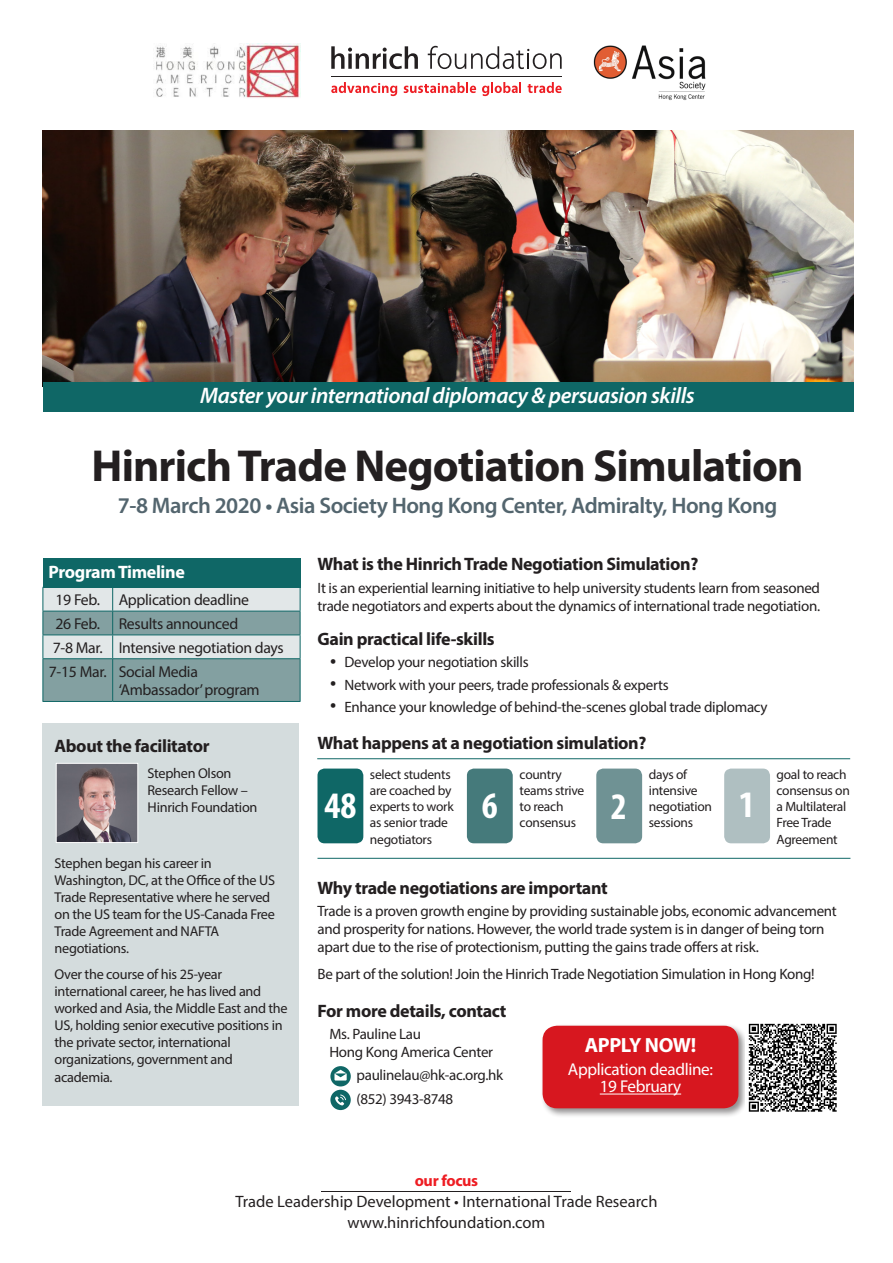
<style>
.page{position:relative;width:893px;height:1263px;background:#fff}
.page>*{position:absolute;margin:0;border:0;box-sizing:border-box;transform-origin:0 0}
.t1{font:700 45px "Myriad Pro";letter-spacing:-.02em;color:#231f20}
.t2{font:700 condensed 37.5px "Myriad Pro";color:#fff}
.t3{font:600 22.5px "Myriad Pro";letter-spacing:-.02em;color:#53656e}
.t4{font:italic 600 22.5px "Myriad Pro";letter-spacing:-.02em;color:#fff}
.t5{font:700 20.55px "Myriad Pro";letter-spacing:-.02em;color:#fff}
.t6{font:700 18px "Myriad Pro";letter-spacing:-.02em;color:#231f20}
.t7{font:700 18px "Myriad Pro";letter-spacing:-.02em;color:#fff}
.t8{font:17.1px/17.1px "Myriad Pro";letter-spacing:-.02em;color:#fff;text-align:center}
.t9{font:16.5px/21px "Myriad Pro";color:#231f20;text-align:center}
.t10{font:700 16.05px "Myriad Pro";letter-spacing:-.02em;color:#ee1d23}
.t11{font:15.75px/18.9px "Myriad Pro";letter-spacing:-.02em;color:#231f20}
.t12{font:15px/18px "Myriad Pro";letter-spacing:-.02em;color:#231f20}
.t13{font:14.25px/17.1px "Myriad Pro";letter-spacing:-.02em;color:#231f20}
.t14{font:13.5px/16.2px "Myriad Pro";letter-spacing:-.02em;color:#231f20}
.s1{font-family:"Helvetica";font-weight:700;font-size:21px}
</style>
<div class="page">
<img style="left:155px;top:43px;width:145px;height:55px">
<svg style="left:331px;top:82px;width:66px;height:14px"></svg>
<svg style="left:404px;top:82px;width:72px;height:11px"></svg>
<svg style="left:482px;top:82px;width:39px;height:14px"></svg>
<svg style="left:528px;top:82px;width:34px;height:11px"></svg>
<hr style="left:331px;top:76px;width:231px;height:1px;background:#231f20">
<svg style="left:331px;top:46px;width:87px;height:23px"></svg>
<svg style="left:428px;top:46px;width:134px;height:23px"></svg>
<img style="left:593px;top:45px;width:113px;height:55px">
<svg style="left:43px;top:587px;width:258px;height:114px;background:#a4babb"></svg>
<hr style="left:43px;top:658px;width:70px;height:1px;background:#0f6766">
<hr style="left:43px;top:659px;width:1px;height:42px;background:#0f6766">
<hr style="left:43px;top:701px;width:70px;height:1px;background:#0f6766">
<hr style="left:113px;top:658px;width:187px;height:1px;background:#0f6766">
<hr style="left:112px;top:659px;width:1px;height:42px;background:#0f6766">
<hr style="left:300px;top:659px;width:1px;height:42px;background:#0f6766">
<hr style="left:113px;top:701px;width:187px;height:1px;background:#0f6766">
<hr style="left:322px;top:1191px;width:249px;height:1px;background:#231f20">
<div style="left:43px;top:723px;width:256px;height:383px;background:#d4dcdd"></div>
<img style="left:58px;top:765px;width:78px;height:76px">
<div style="left:56px;top:763px;width:82px;height:80px;border:1px solid #fff"></div>
<div style="left:540px;top:1023px;width:209px;height:95px;background:#231f20;opacity:.5"></div>
<div style="left:543px;top:1026px;width:195px;height:82px;background:#d7171f;border-radius:15px"></div>
<hr style="left:600px;top:1093px;width:81px;height:1px;background:#fff">
<div style="left:43px;top:558px;width:257px;height:29px;background:#0f6766"></div>
<img style="left:43px;top:131px;width:810px;height:251px">
<div style="left:43px;top:382px;width:810px;height:30px;background:#0f6766"></div>
<div style="left:317px;top:768px;width:46px;height:75px;background:#0f6766;border-radius:7px"></div>
<div style="left:467px;top:768px;width:46px;height:75px;background:#457a7b;border-radius:7px"></div>
<div style="left:596px;top:768px;width:46px;height:75px;background:#6f9294;border-radius:7px"></div>
<div style="left:724px;top:768px;width:46px;height:75px;background:#afbfc1;border-radius:7px"></div>
<hr style="left:317px;top:858px;width:533px;height:1px;background:#0f6766">
<hr style="left:317px;top:758px;width:533px;height:1px;background:#0f6766">
<svg style="left:330px;top:1066px;width:21px;height:44px"></svg>
<img style="left:745px;top:1023px;width:92px;height:92px">
<p class="t4" style="left:200px;top:381px;width:496px">Master your international diplomacy &amp; persuasion skills</p>
<p class="t1" style="left:92px;top:436px;width:714px">Hinrich Trade Negotiation Simulation</p>
<p class="t3" style="left:118px;top:491px;width:661px">7-8 March 2020 • Asia Society Hong Kong Center, Admiralty, Hong Kong</p>
<p class="t7" style="left:48px;top:560px;width:138px">Program Timeline</p>
<p class="t6" style="left:317px;top:553px;width:382px">What is the Hinrich Trade Negotiation Simulation?</p>
<p class="t12" style="left:317px;top:578px;width:504px">It is an experiential learning initiative to help university students learn from seasoned trade negotiators and experts about the dynamics of international trade negotiation.</p>
<p class="t6" style="left:317px;top:627px;width:179px">Gain practical life-skills</p>
<p class="t12" style="left:329px;top:653px;width:201px"><span class="s1">•</span> Develop your negotiation skills</p>
<p class="t12" style="left:329px;top:675px;width:341px"><span class="s1">•</span> Network with your peers, trade professionals &amp; experts</p>
<p class="t12" style="left:329px;top:697px;width:440px"><span class="s1">•</span> Enhance your knowledge of behind-the-scenes global trade diplomacy</p>
<p class="t11" style="left:56px;top:590px;width:46px">19 Feb.</p>
<p class="t11" style="left:119px;top:590px;width:132px">Application deadline</p>
<p class="t11" style="left:56px;top:614px;width:46px">26 Feb.</p>
<p class="t11" style="left:119px;top:614px;width:121px">Results announced</p>
<p class="t11" style="left:53px;top:638px;width:52px">7-8 Mar.</p>
<p class="t11" style="left:119px;top:638px;width:167px">Intensive negotiation days</p>
<p class="t11" style="left:49px;top:661px;width:59px">7-15 Mar.</p>
<p class="t11" style="left:119px;top:661px;width:143px">Social Media ‘Ambassador’ program</p>
<p class="t6" style="left:55px;top:734px;width:157px">About the facilitator</p>
<p class="t13" style="left:148px;top:764px;width:85px">Stephen Olson</p>
<p class="t13" style="left:148px;top:782px;width:111px">Research Fellow –<br>Hinrich Foundation</p>
<p class="t13" style="left:55px;top:854px;width:222px">Stephen began his career in<br>Washington, DC, at the Office of the US<br>Trade Representative where he served on the US team for the US-Canada Free<br>Trade Agreement and NAFTA negotiations.</p>
<p class="t13" style="left:55px;top:965px;width:235px">Over the course of his 25-year international career, he has lived and worked and Asia, the Middle East and the<br>US, holding senior executive positions in the private sector, international organizations, government and academia.</p>
<p class="t6" style="left:317px;top:731px;width:330px">What happens at a negotiation simulation?</p>
<p class="t2" style="left:325px;top:782px;width:33px">48</p>
<p class="t14" style="left:370px;top:766px;width:85px">select students are coached by experts to work as senior trade negotiators</p>
<p class="t2" style="left:482px;top:782px;width:17px">6</p>
<p class="t14" style="left:520px;top:766px;width:66px">country teams strive to reach consensus</p>
<p class="t2" style="left:611px;top:783px;width:17px">2</p>
<p class="t14" style="left:649px;top:766px;width:65px">days of intensive negotiation sessions</p>
<p class="t2" style="left:739px;top:781px;width:17px">1</p>
<p class="t14" style="left:776px;top:766px;width:75px">goal to reach consensus on a Multilateral<br>Free Trade<br>Agreement</p>
<p class="t6" style="left:317px;top:876px;width:292px">Why trade negotiations are important</p>
<p class="t12" style="left:317px;top:902px;width:521px">Trade is a proven growth engine by providing sustainable jobs, economic advancement and prosperity for nations. However, the world trade system is in danger of being torn apart due to the rise of protectionism, putting the gains trade offers at risk.</p>
<p class="t12" style="left:317px;top:964px;width:499px">Be part of the solution! Join the Hinrich Trade Negotiation Simulation in Hong Kong!</p>
<p class="t6" style="left:317px;top:999px;width:190px">For more details, contact</p>
<p class="t12" style="left:329px;top:1025px;width:165px">Ms. Pauline Lau<br>Hong Kong America Center</p>
<p class="t12" style="left:356px;top:1065px;width:148px">paulinelau@hk-ac.org.hk</p>
<p class="t12" style="left:356px;top:1090px;width:98px">(852) 3943-8748</p>
<p class="t5" style="left:585px;top:1032px;width:113px">APPLY NOW!</p>
<p class="t8" style="left:568px;top:1061px;width:147px">Application deadline:<br>19 February</p>
<p class="t10" style="left:415px;top:1170px;width:65px">our focus</p>
<p class="t9" style="left:235px;top:1191px;width:423px">Trade Leadership Development • International Trade Research www.hinrichfoundation.com</p>
</div>
